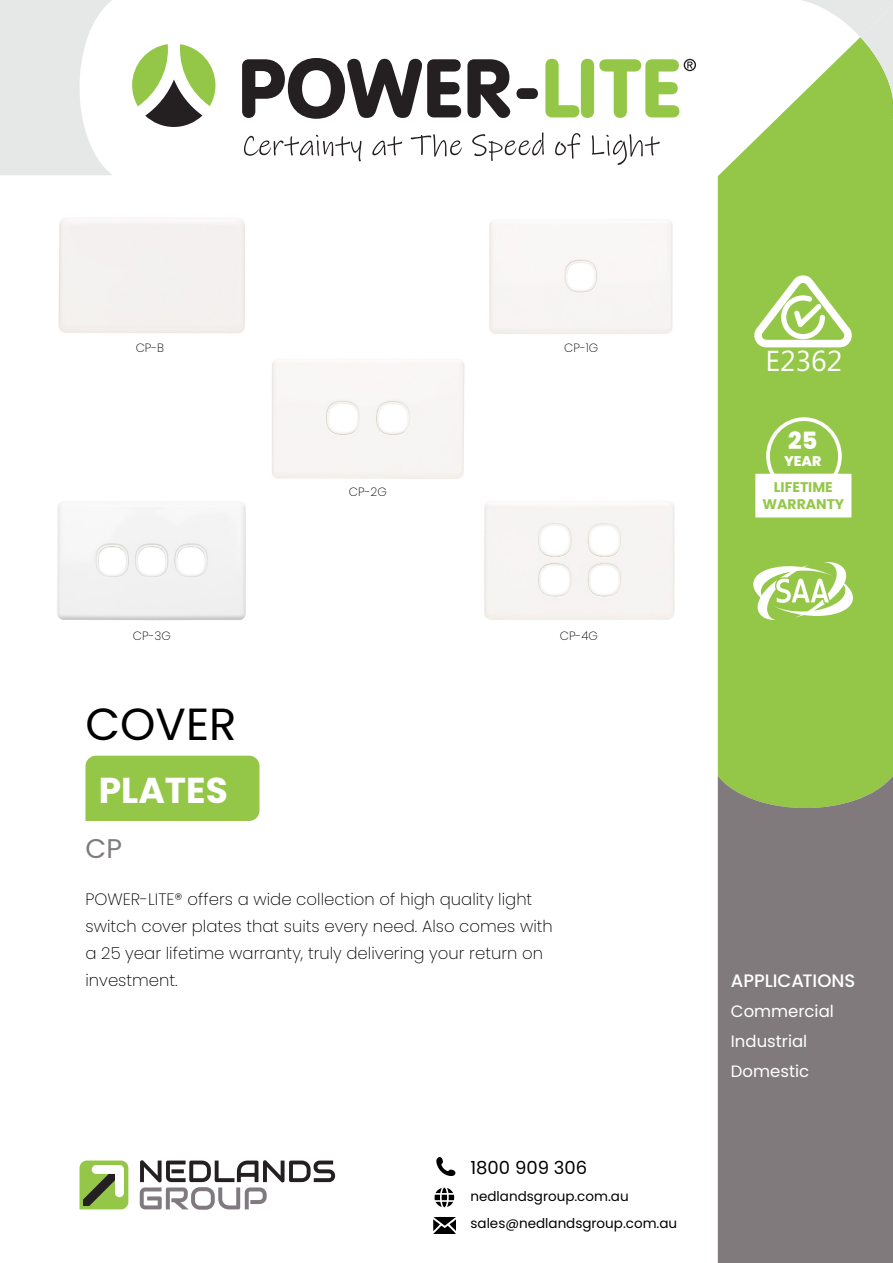
<style>
.page{position:relative;width:893px;height:1263px;background:#fff}
.page>*{position:absolute;margin:0;border:0;box-sizing:border-box;transform-origin:0 0}
.t1{font:45px "Poppins";color:#000}
.t2{font:700 36px "Poppins";color:#fff}
.t3{font:28.95px "Microsoft Phags Pa";color:#fff}
.t4{font:27px "Poppins";color:#7f7b7f}
.t5{font:800 23.85px "Poppins";color:#fff}
.t6{font:500 18px "Poppins";color:#fff}
.t7{font:18px "Poppins";color:#000}
.t8{font:200 16.5px/27px "Poppins";color:#000}
.t9{font:16.5px "Poppins";color:#fff}
.t10{font:700 13.95px "Poppins";color:#94c848}
.t11{font:800 13.95px "Poppins";color:#fff}
.t12{font:13.5px/27.5px "Poppins";color:#000}
.t13{font:200 12px "Poppins";color:#000}
</style>
<div class="page">
<svg style="left:132px;top:44px;width:83px;height:83px"></svg>
<svg style="left:242px;top:58px;width:219px;height:61px"></svg>
<svg style="left:467px;top:59px;width:43px;height:59px"></svg>
<div style="left:516px;top:88px;width:22px;height:11px;background:#241f21;border-radius:5px"></div>
<svg style="left:545px;top:59px;width:34px;height:58px"></svg>
<div style="left:581px;top:59px;width:13px;height:59px;background:#94c747;border-radius:7px"></div>
<svg style="left:599px;top:59px;width:97px;height:59px"></svg>
<svg style="left:244px;top:135px;width:117px;height:26px"></svg>
<svg style="left:372px;top:136px;width:30px;height:20px"></svg>
<svg style="left:411px;top:134px;width:51px;height:23px"></svg>
<svg style="left:472px;top:132px;width:72px;height:29px"></svg>
<svg style="left:555px;top:133px;width:25px;height:26px"></svg>
<svg style="left:592px;top:134px;width:68px;height:31px"></svg>
<svg style="left:434px;top:1187px;width:21px;height:21px"></svg>
<svg style="left:436px;top:1157px;width:19px;height:19px"></svg>
<svg style="left:433px;top:1217px;width:22px;height:17px"></svg>
<svg style="left:79px;top:1160px;width:49px;height:49px"></svg>
<svg style="left:140px;top:1160px;width:195px;height:50px"></svg>
<div style="left:718px;top:127px;width:175px;height:649px;background:#94c747"></div>
<div style="left:718px;top:776px;width:175px;height:487px;background:#807a7d"></div>
<svg style="left:768px;top:0;width:125px;height:127px"></svg>
<svg style="left:0;top:0;width:112px;height:175px"></svg>
<div style="left:85px;top:756px;width:174px;height:65px;background:#94c747"></div>
<svg style="left:753px;top:562px;width:100px;height:58px"></svg>
<svg style="left:753px;top:274px;width:100px;height:73px"></svg>
<img style="left:489px;top:221px;width:184px;height:113px">
<img style="left:272px;top:361px;width:193px;height:118px">
<img style="left:57px;top:501px;width:189px;height:120px">
<img style="left:484px;top:502px;width:191px;height:118px">
<svg style="left:764px;top:415px;width:80px;height:59px;background:#a1cd5d"></svg>
<div style="left:756px;top:475px;width:94px;height:41px;background:#fff"></div>
<p class="t13" style="left:136px;top:341px;width:30px">CP-B</p>
<p class="t13" style="left:564px;top:341px;width:36px">CP-1G</p>
<p class="t13" style="left:349px;top:484px;width:39px">CP-2G</p>
<p class="t13" style="left:133px;top:629px;width:39px">CP-3G</p>
<p class="t13" style="left:560px;top:629px;width:40px">CP-4G</p>
<p class="t1" style="left:85px;top:698px;width:152px">COVER</p>
<p class="t2" style="left:99px;top:769px;width:131px">PLATES</p>
<p class="t4" style="left:85px;top:833px;width:38px">CP</p>
<p class="t8" style="left:85px;top:885px;width:469px">POWER-LITE® offers a wide collection of high quality light switch cover plates that suits every need. Also comes with a 25 year lifetime warranty, truly delivering your return on investment.</p>
<p class="t7" style="left:470px;top:1157px;width:118px">1800 909 306</p>
<p class="t12" style="left:470px;top:1182px;width:208px">nedlandsgroup.com.au sales@nedlandsgroup.com.au</p>
<h3 class="t3" style="left:765px;top:341px;width:78px">E2362</h3>
<p class="t5" style="left:788px;top:427px;width:31px">25</p>
<p class="t11" style="left:784px;top:453px;width:39px">YEAR</p>
<p class="t10" style="left:774px;top:479px;width:60px">LIFETIME</p>
<p class="t10" style="left:762px;top:496px;width:83px">WARRANTY</p>
<p class="t6" style="left:731px;top:970px;width:126px">APPLICATIONS</p>
<p class="t9" style="left:731px;top:1001px;width:104px">Commercial</p>
<p class="t9" style="left:731px;top:1031px;width:78px">Industrial</p>
<p class="t9" style="left:731px;top:1061px;width:80px">Domestic</p>
</div>
